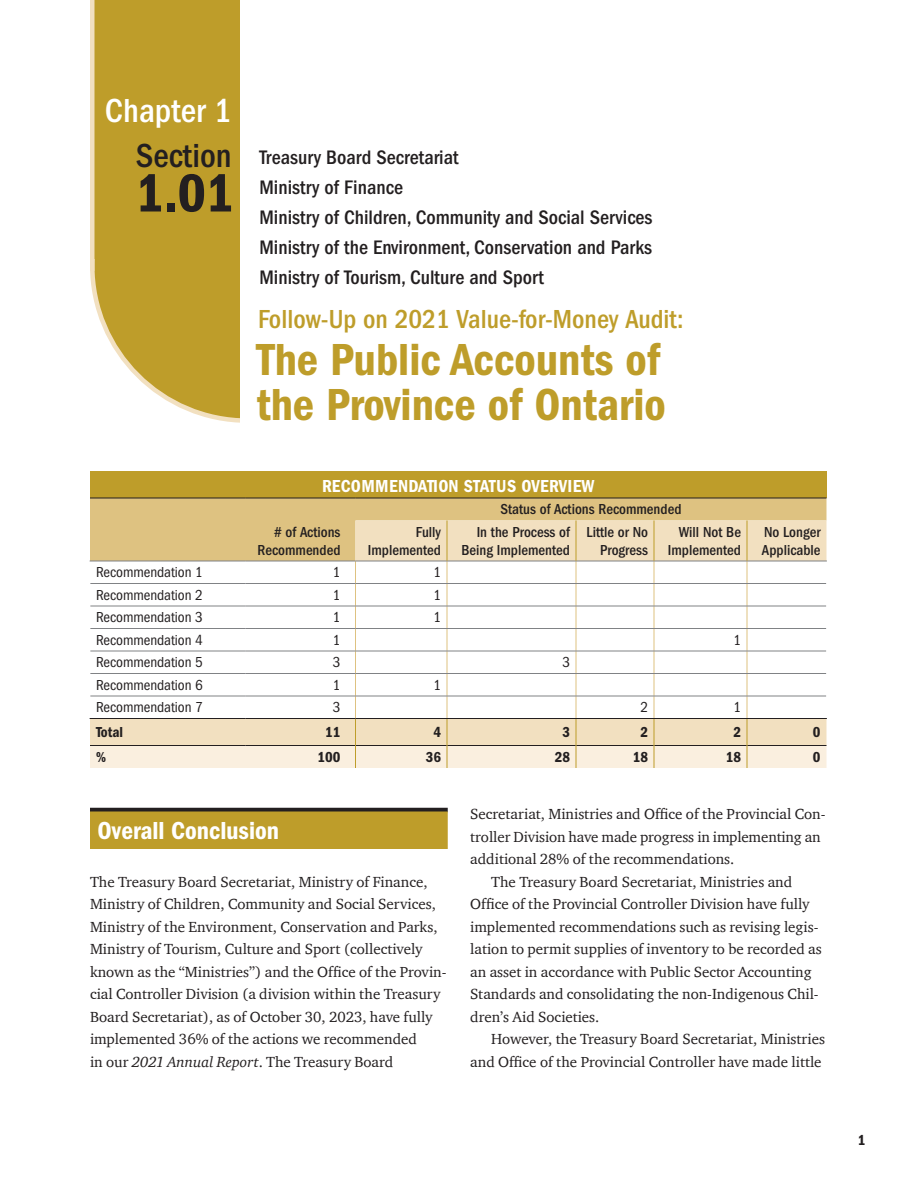
<style>
.page{position:relative;width:918px;height:1188px;background:#fff}
.page>*{position:absolute;margin:0;border:0;box-sizing:border-box;transform-origin:0 0}
.t1{font:condensed 55.5px "Franklin Gothic LT Pro";color:#231f20}
.t2{font:55.5px "Franklin Gothic LT Pro Cn Dm";color:#231f20}
.t3{font:46.5px/45px "Franklin Gothic LT Pro Cn Dm";color:#be9d2a}
.t4{font:500 condensed 34.5px "Franklin Gothic LT Pro";color:#fff}
.t5{font:500 condensed 34.5px "Franklin Gothic LT Pro";color:#231f20}
.t6{font:500 condensed 27px "Franklin Gothic LT Pro";color:#be9d2a}
.Head_2{font:25.5px "Franklin Gothic LT Pro Cn Dm";color:#fff}
.t7{font:500 condensed 20.25px/30px "Franklin Gothic LT Pro";color:#231f20}
.table_all_caps_head{font:18px "Franklin Gothic LT Pro Cn Dm";letter-spacing:.02em;color:#fff}
.Body_first{font:15px/22.5px "Charter ITC";color:#231f20}
.Body_text{font:15px/22.5px "Charter ITC";color:#231f20}
.Table_head_2{font:500 condensed 15px/18px "Franklin Gothic LT Pro";color:#231f20;text-align:right}
.Table_text{font:condensed 15px "Franklin Gothic LT Pro";letter-spacing:-.005em;color:#231f20}
.Table_sub_head_right{font:15px "Franklin Gothic LT Pro Cn Dm";color:#231f20}
.Table_text_-_right_a{font:condensed 15px "Franklin Gothic LT Pro";color:#231f20}
.Table_sub_head_left{font:15px "Franklin Gothic LT Pro Cn Dm";color:#231f20}
.s1{font-style:italic}
</style>
<div class="page">
<div style="left:90px;top:0;width:150px;height:259px;background:#be9d2a"></div>
<svg style="left:90px;top:117px;width:150px;height:306px"></svg>
<hr style="left:90px;top:0;width:4px;height:271px;background:#f2e0c0">
<svg style="left:90px;top:808px;width:358px;height:4px"></svg>
<div style="left:90px;top:812px;width:358px;height:37px;background:#be9d2a"></div>
<div style="left:90px;top:471px;width:736px;height:27px;background:#be9d2a"></div>
<div style="left:90px;top:499px;width:736px;height:22px;background:#dec281"></div>
<hr style="left:245px;top:498px;width:111px;height:1px;background:#231f20">
<hr style="left:356px;top:498px;width:91px;height:1px;background:#231f20">
<hr style="left:447px;top:498px;width:129px;height:1px;background:#231f20">
<hr style="left:576px;top:498px;width:78px;height:1px;background:#231f20">
<hr style="left:654px;top:498px;width:93px;height:1px;background:#231f20">
<hr style="left:747px;top:498px;width:79px;height:1px;background:#231f20">
<hr style="left:90px;top:498px;width:155px;height:1px;background:#231f20">
<hr style="left:747px;top:561px;width:80px;height:1px;background:#808285">
<svg style="left:90px;top:521px;width:736px;height:247px"></svg>
<hr style="left:245px;top:718px;width:111px;height:1px;background:#231f20">
<hr style="left:356px;top:718px;width:91px;height:1px;background:#231f20">
<hr style="left:447px;top:718px;width:129px;height:1px;background:#231f20">
<hr style="left:576px;top:718px;width:78px;height:1px;background:#231f20">
<hr style="left:654px;top:718px;width:93px;height:1px;background:#231f20">
<hr style="left:747px;top:718px;width:80px;height:1px;background:#231f20">
<h3 class="t4" style="left:105px;top:91px;width:128px">Chapter 1</h3>
<h3 class="t5" style="left:136px;top:136px;width:97px">Section</h3>
<h1 class="t2" style="left:136px;top:161px;width:100px">1.01</h1>
<h3 class="t4" style="left:105px;top:102px;width:128px">Chapter 1</h3>
<h3 class="t5" style="left:136px;top:147px;width:97px">Section</h3>
<h1 class="t1" style="left:136px;top:173px;width:99px">1.02</h1>
<h3 class="t7" style="left:260px;top:142px;width:395px">Treasury Board Secretariat<br>Ministry of Finance<br>Ministry of Children, Community and Social Services Ministry of the Environment, Conservation and Parks Ministry of Tourism, Culture and Sport</h3>
<h3 class="t6" style="left:258px;top:304px;width:427px">Follow-Up on 2021 Value-for-Money Audit:</h3>
<h2 class="t3" style="left:256px;top:338px;width:411px">The Public Accounts of the Province of Ontario</h2>
<p class="table_all_caps_head" style="left:322px;top:476px;width:274px">RECOMMENDATION STATUS OVERVIEW</p>
<p class="Table_head_2" style="left:257px;top:523px;width:85px"># of Actions<br>Recommended</p>
<p class="Table_head_2" style="left:501px;top:500px;width:182px">Status of Actions Recommended</p>
<p class="Table_head_2" style="left:368px;top:523px;width:75px">Fully<br>Implemented</p>
<p class="Table_head_2" style="left:461px;top:523px;width:110px">In the Process of<br>Being Implemented</p>
<p class="Table_head_2" style="left:587px;top:523px;width:63px">Little or No<br>Progress</p>
<p class="Table_head_2" style="left:668px;top:523px;width:75px">Will Not Be<br>Implemented</p>
<p class="Table_head_2" style="left:762px;top:523px;width:60px;text-align:left">No Longer<br>Applicable</p>
<p class="Table_text" style="left:96px;top:564px;width:108px">Recommendation 1</p>
<p class="Table_text_-_right_a" style="left:333px;top:564px;width:9px">1</p>
<p class="Table_text_-_right_a" style="left:433px;top:564px;width:9px">1</p>
<p class="Table_text" style="left:96px;top:586px;width:108px">Recommendation 2</p>
<p class="Table_text_-_right_a" style="left:333px;top:586px;width:9px">1</p>
<p class="Table_text_-_right_a" style="left:433px;top:586px;width:9px">1</p>
<p class="Table_text" style="left:96px;top:609px;width:108px">Recommendation 3</p>
<p class="Table_text_-_right_a" style="left:333px;top:609px;width:9px">1</p>
<p class="Table_text_-_right_a" style="left:433px;top:609px;width:9px">1</p>
<p class="Table_text" style="left:96px;top:631px;width:108px">Recommendation 4</p>
<p class="Table_text_-_right_a" style="left:333px;top:631px;width:9px">1</p>
<p class="Table_text_-_right_a" style="left:733px;top:631px;width:9px">1</p>
<p class="Table_text" style="left:96px;top:654px;width:108px">Recommendation 5</p>
<p class="Table_text_-_right_a" style="left:333px;top:654px;width:9px">3</p>
<p class="Table_text_-_right_a" style="left:562px;top:654px;width:9px">3</p>
<p class="Table_text" style="left:96px;top:676px;width:108px">Recommendation 6</p>
<p class="Table_text_-_right_a" style="left:333px;top:676px;width:9px">1</p>
<p class="Table_text_-_right_a" style="left:433px;top:676px;width:9px">1</p>
<p class="Table_text" style="left:96px;top:699px;width:108px">Recommendation 7</p>
<p class="Table_text_-_right_a" style="left:333px;top:699px;width:9px">3</p>
<p class="Table_text_-_right_a" style="left:640px;top:699px;width:9px">2</p>
<p class="Table_text_-_right_a" style="left:733px;top:699px;width:9px">1</p>
<p class="Table_sub_head_left" style="left:96px;top:724px;width:29px">Total</p>
<p class="Table_sub_head_right" style="left:325px;top:724px;width:17px">11</p>
<p class="Table_sub_head_right" style="left:433px;top:724px;width:9px">4</p>
<p class="Table_sub_head_right" style="left:562px;top:724px;width:9px">3</p>
<p class="Table_sub_head_right" style="left:640px;top:724px;width:9px">2</p>
<p class="Table_sub_head_right" style="left:733px;top:724px;width:9px">2</p>
<p class="Table_sub_head_right" style="left:813px;top:724px;width:9px">0</p>
<p class="Table_sub_head_left" style="left:96px;top:748px;width:11px">%</p>
<p class="Table_sub_head_right" style="left:318px;top:748px;width:24px">100</p>
<p class="Table_sub_head_right" style="left:426px;top:748px;width:17px">36</p>
<p class="Table_sub_head_right" style="left:555px;top:748px;width:17px">28</p>
<p class="Table_sub_head_right" style="left:633px;top:748px;width:17px">18</p>
<p class="Table_sub_head_right" style="left:726px;top:748px;width:17px">18</p>
<p class="Table_sub_head_right" style="left:813px;top:748px;width:9px">0</p>
<h2 class="Head_2" style="left:98px;top:815px;width:183px">Overall Conclusion</h2>
<p class="Body_first" style="left:90px;top:870px;width:358px">The Treasury Board Secretariat, Ministry of Finance, Ministry of Children, Community and Social Services, Ministry of the Environment, Conservation and Parks, Ministry of Tourism, Culture and Sport (collectively known as the “Ministries”) and the Office of the Provin&shy;cial Controller Division (a division within the Treasury Board Secretariat), as of October 30, 2023, have fully implemented 36% of the actions we recommended<br>in our <span class="s1">2021 Annual Report</span>. The Treasury Board</p>
<p class="Body_first" style="left:470px;top:802px;width:357px">Secretariat, Ministries and Office of the Provincial Con&shy;troller Division have made progress in implementing an additional 28% of the recommendations.</p>
<p class="Body_text" style="left:470px;top:870px;width:353px;text-indent:21px">The Treasury Board Secretariat, Ministries and Office of the Provincial Controller Division have fully implemented recommendations such as revising legis&shy;lation to permit supplies of inventory to be recorded as an asset in accordance with Public Sector Accounting Standards and consolidating the non-Indigenous Chil&shy;dren’s Aid Societies.</p>
<p class="Body_text" style="left:470px;top:1027px;width:356px;text-align:right">However, the Treasury Board Secretariat, Ministries and Office of the Provincial Controller have made little</p>
<p class="Table_sub_head_left" style="left:858px;top:1132px;width:9px">1</p>
</div>
